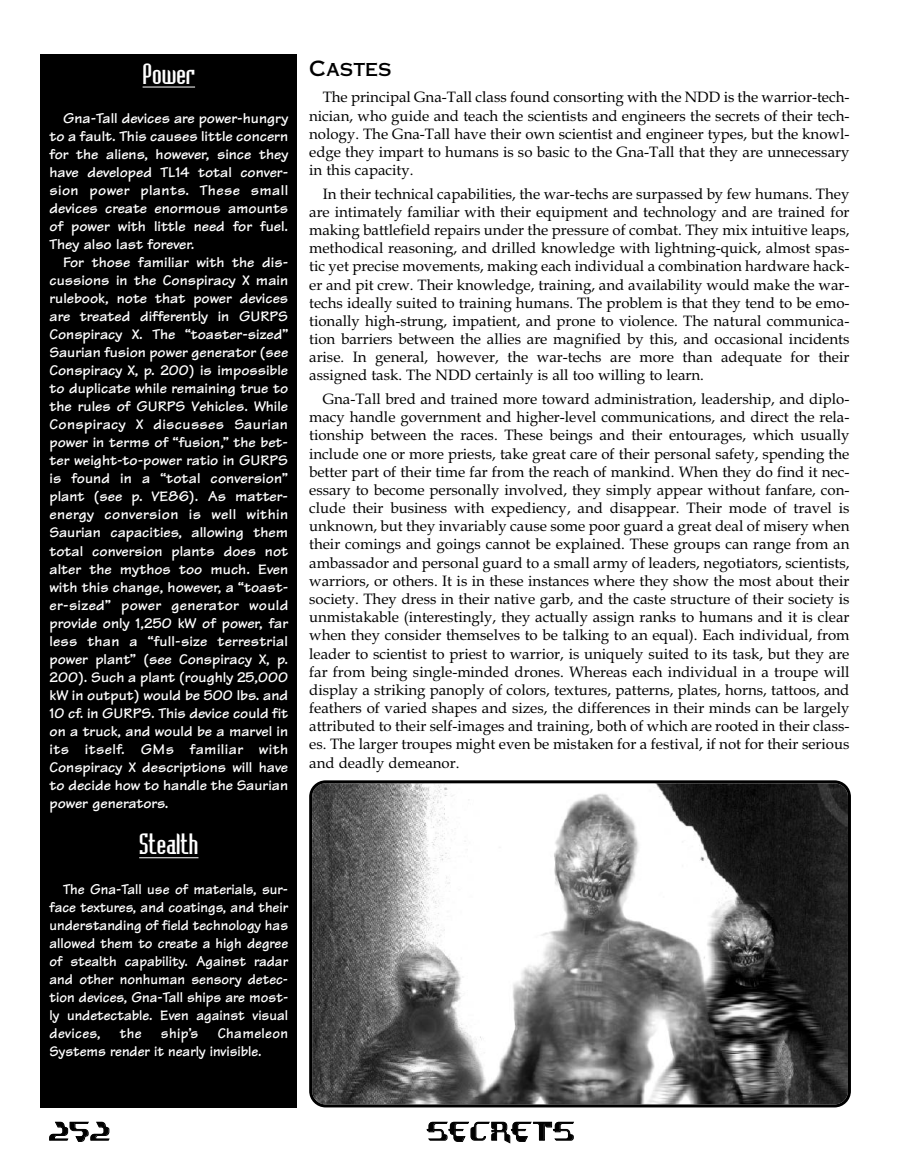
<style>
.page{position:relative;width:905px;height:1175px;background:#fff}
.page>*{position:absolute;margin:0;border:0;box-sizing:border-box;transform-origin:0 0}
.t1{font:27px "Badloc";color:#fff}
.t2{font:700 21px "Metalcut";color:#000}
.t3{font:18px "Hyperion";letter-spacing:-.01em;color:#000}
.t4{font:15px/18.1px "Book Antiqua";color:#000;text-align:justify}
.t5{font:700 15px "Tekton";color:#fff;scale:1.06 1}
.t6{font:700 15px/18px "Tekton";color:#fff;text-align:justify}
.t7{font:700 15px "Tekton";letter-spacing:.025em;color:#fff;scale:1.06 1}
.t8{font:700 15px "Tekton";letter-spacing:.02em;color:#fff;scale:1.06 1}
</style>
<div class="page">
<div style="left:40px;top:54px;width:257px;height:1053px;background:#000"></div>
<hr style="left:143px;top:87px;width:52px;height:1px;background:#fff">
<hr style="left:139px;top:857px;width:59px;height:1px;background:#fff">
<svg style="left:309px;top:780px;width:541px;height:327px"></svg>
<p class="t1" style="left:143px;top:58px;width:54px">Power</p>
<p class="t5" style="left:63px;top:113px;width:214px">Gna-Tall devices are power-hungry</p>
<p class="t5" style="left:50px;top:131px;width:227px">to a fault. This causes little concern</p>
<p class="t5" style="left:50px;top:149px;width:227px">for the aliens, however, since they</p>
<p class="t5" style="left:50px;top:167px;width:227px">have developed TL14 total conver-</p>
<p class="t7" style="left:50px;top:185px;width:227px">sion power plants. These small</p>
<p class="t5" style="left:50px;top:203px;width:227px">devices create enormous amounts</p>
<p class="t5" style="left:50px;top:221px;width:227px">of power with little need for fuel.</p>
<p class="t5" style="left:50px;top:239px;width:138px">They also last forever.</p>
<p class="t5" style="left:63px;top:257px;width:214px">For those familiar with the dis-</p>
<p class="t5" style="left:50px;top:275px;width:226px">cussions in the Conspiracy X main</p>
<p class="t5" style="left:49px;top:293px;width:227px">rulebook, note that power devices</p>
<p class="t5" style="left:49px;top:311px;width:226px">are treated differently in GURPS</p>
<p class="t5" style="left:49px;top:329px;width:227px">Conspiracy X. The “toaster-sized”</p>
<p class="t5" style="left:49px;top:347px;width:227px">Saurian fusion power generator (see</p>
<p class="t5" style="left:50px;top:365px;width:227px">Conspiracy X, p. 200) is impossible</p>
<p class="t5" style="left:50px;top:383px;width:227px">to duplicate while remaining true to</p>
<p class="t5" style="left:50px;top:401px;width:227px">the rules of GURPS Vehicles. While</p>
<p class="t7" style="left:50px;top:419px;width:226px">Conspiracy X discusses Saurian</p>
<p class="t5" style="left:49px;top:437px;width:227px">power in terms of “fusion,” the bet-</p>
<p class="t5" style="left:49px;top:455px;width:226px">ter weight-to-power ratio in GURPS</p>
<p class="t5" style="left:50px;top:473px;width:226px">is found in a “total conversion”</p>
<p class="t5" style="left:50px;top:491px;width:227px">plant (see p. VE86). As matter-</p>
<p class="t7" style="left:49px;top:509px;width:227px">energy conversion is well within</p>
<p class="t5" style="left:49px;top:527px;width:227px">Saurian capacities, allowing them</p>
<p class="t5" style="left:49px;top:545px;width:227px">total conversion plants does not</p>
<p class="t5" style="left:49px;top:563px;width:227px">alter the mythos too much. Even</p>
<p class="t5" style="left:49px;top:581px;width:227px">with this change, however, a “toast-</p>
<p class="t8" style="left:49px;top:599px;width:227px">er-sized” power generator would</p>
<p class="t5" style="left:49px;top:617px;width:227px">provide only 1,250 kW of power, far</p>
<p class="t5" style="left:49px;top:635px;width:226px">less than a “full-size terrestrial</p>
<p class="t5" style="left:49px;top:653px;width:227px">power plant” (see Conspiracy X, p.</p>
<p class="t5" style="left:49px;top:671px;width:227px">200). Such a plant (roughly 25,000</p>
<p class="t5" style="left:49px;top:689px;width:226px">kW in output) would be 500 lbs. and</p>
<p class="t5" style="left:49px;top:707px;width:226px">10 cf. in GURPS. This device could fit</p>
<p class="t5" style="left:50px;top:725px;width:226px">on a truck, and would be a marvel in</p>
<p class="t7" style="left:50px;top:743px;width:226px">its itself. GMs familiar with</p>
<p class="t5" style="left:50px;top:761px;width:227px">Conspiracy X descriptions will have</p>
<p class="t5" style="left:49px;top:779px;width:227px">to decide how to handle the Saurian</p>
<p class="t5" style="left:49px;top:797px;width:114px">power generators.</p>
<p class="t1" style="left:139px;top:829px;width:61px">Stealth</p>
<p class="t6" style="left:50px;top:882px;width:240px;text-indent:14px">The Gna-Tall use of materials, sur&shy;face textures, and coatings, and their understanding of field technology has allowed them to create a high degree of stealth capability. Against radar and other nonhuman sensory detec&shy;tion devices, Gna-Tall ships are most&shy;ly undetectable. Even against visual devices,</p>
<p class="t6" style="left:120px;top:1026px;width:23px">the</p>
<p class="t6" style="left:161px;top:1026px;width:39px">ship’s</p>
<p class="t6" style="left:49px;top:1026px;width:240px;text-indent:168px">Chameleon<br>Systems render it nearly invisible.</p>
<p class="t2" style="left:309px;top:55px;width:84px">CASTES</p>
<p class="t4" style="left:309px;top:88px;width:542px;text-indent:14px">The principal Gna-Tall class found consorting with the NDD is the warrior-tech&shy;nician, who guide and teach the scientists and engineers the secrets of their tech&shy;nology. The Gna-Tall have their own scientist and engineer types, but the knowl&shy;edge they impart to humans is so basic to the Gna-Tall that they are unnecessary in this capacity.</p>
<p class="t4" style="left:309px;top:184px;width:542px;text-indent:13px">In their technical capabilities, the war-techs are surpassed by few humans. They are intimately familiar with their equipment and technology and are trained for making battlefield repairs under the pressure of combat. They mix intuitive leaps, methodical reasoning, and drilled knowledge with lightning-quick, almost spas&shy;tic yet precise movements, making each individual a combination hardware hack&shy;er and pit crew. Their knowledge, training, and availability would make the war&shy;techs ideally suited to training humans. The problem is that they tend to be emo&shy;tionally high-strung, impatient, and prone to violence. The natural communica&shy;tion barriers between the allies are magnified by this, and occasional incidents arise. In general, however, the war-techs are more than adequate for their assigned task. The NDD certainly is all too willing to learn.</p>
<p class="t4" style="left:309px;top:390px;width:542px;text-indent:13px">Gna-Tall bred and trained more toward administration, leadership, and diplo&shy;macy handle government and higher-level communications, and direct the rela&shy;tionship between the races. These beings and their entourages, which usually include one or more priests, take great care of their personal safety, spending the better part of their time far from the reach of mankind. When they do find it nec&shy;essary to become personally involved, they simply appear without fanfare, con&shy;clude their business with expediency, and disappear. Their mode of travel is unknown, but they invariably cause some poor guard a great deal of misery when their comings and goings cannot be explained. These groups can range from an ambassador and personal guard to a small army of leaders, negotiators, scientists, warriors, or others. It is in these instances where they show the most about their society. They dress in their native garb, and the caste structure of their society is unmistakable (interestingly, they actually assign ranks to humans and it is clear when they consider themselves to be talking to an equal). Each individual, from leader to scientist to priest to warrior, is uniquely suited to its task, but they are far from being single-minded drones. Whereas each individual in a troupe will display a striking panoply of colors, textures, patterns, plates, horns, tattoos, and feathers of varied shapes and sizes, the differences in their minds can be largely attributed to their self-images and training, both of which are rooted in their class&shy;es. The larger troupes might even be mistaken for a festival, if not for their serious and deadly demeanor.</p>
<p class="t3" style="left:48px;top:1123px;width:64px">252</p>
<p class="t3" style="left:426px;top:1123px;width:150px">SECRETS</p>
</div>
